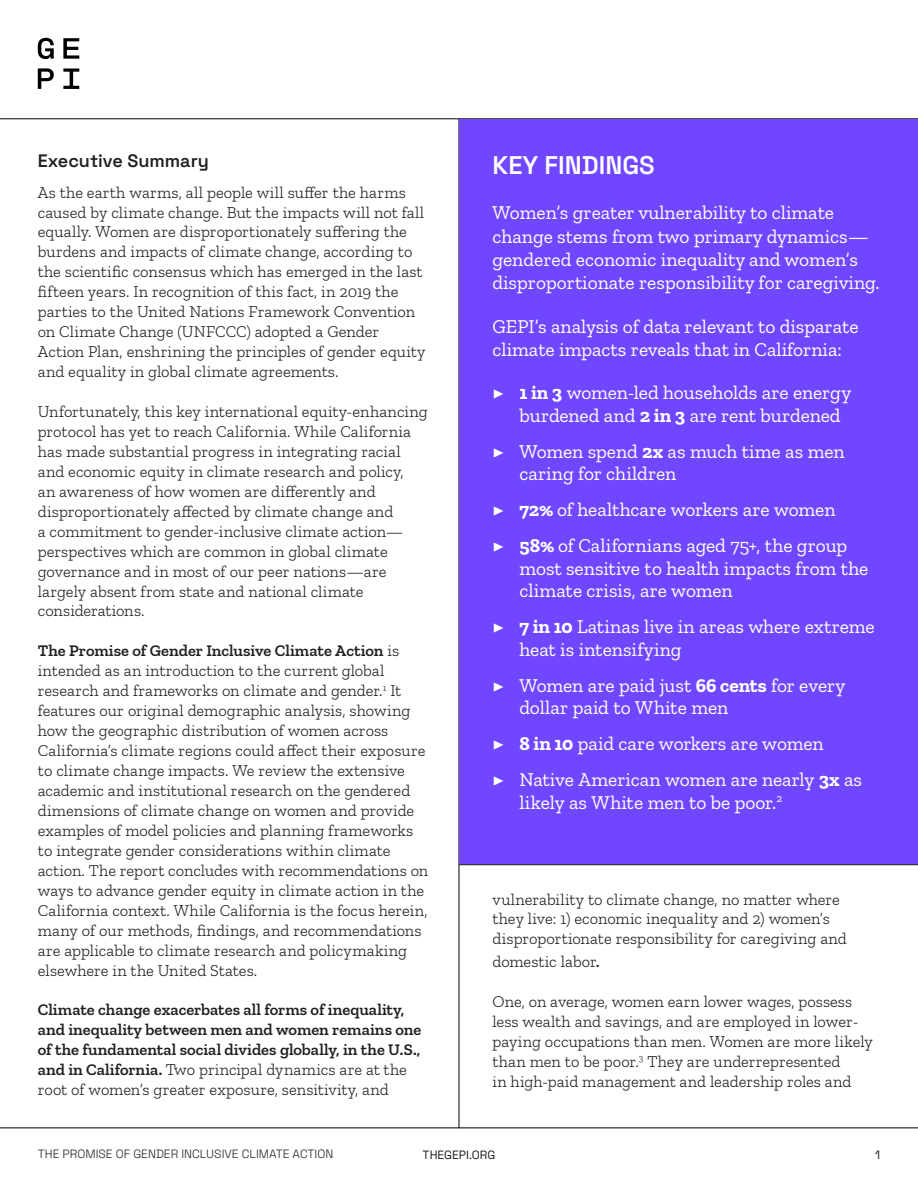
<style>
.page{position:relative;width:918px;height:1188px;background:#fff}
.page>*{position:absolute;margin:0;border:0;box-sizing:border-box;transform-origin:0 0}
.t1{font:600 25.5px "Space Grotesk";color:#fff}
.t2{font:19.5px/22.5px "Zilla Slab";color:#fff}
.t3{font:600 18px "Space Grotesk";color:#231f20}
.t4{font:300 16.5px/20px "Zilla Slab";color:#231f20}
.t5{font:600 16.5px/20px "Zilla Slab";color:#231f20}
.t6{font:300 12px "Space Grotesk";color:#231f20}
.s1{font-weight:600}
.s2{font-weight:300}
.s3{font-family:"Minion Pro"}
.s4{font-weight:700}
.s5{font-weight:400;font-size:19.5px}
</style>
<div class="page">
<svg style="left:38px;top:38px;width:16px;height:21px"></svg>
<svg style="left:38px;top:68px;width:16px;height:21px"></svg>
<svg style="left:63px;top:38px;width:16px;height:21px"></svg>
<svg style="left:63px;top:68px;width:16px;height:21px"></svg>
<hr style="left:0;top:119px;width:918px;height:1px;background:#000">
<hr style="left:0;top:1128px;width:918px;height:1px;background:#000">
<hr style="left:459px;top:119px;width:1px;height:1009px;background:#000">
<div style="left:459px;top:119px;width:459px;height:745px;background:#7047ff"></div>
<hr style="left:459px;top:864px;width:459px;height:1px;background:#000">
<p class="t3" style="left:38px;top:147px;width:173px">Executive Summary</p>
<p class="t4" style="left:38px;top:182px;width:389px">As the earth warms, all people will suffer the harms caused by climate change. But the impacts will not fall equally. Women are disproportionately suffering the burdens and impacts of climate change, according to the scientific consensus which has emerged in the last fifteen years. In recognition of this fact, in 2019 the parties to the United Nations Framework Convention on Climate Change (UNFCCC) adopted a Gender Action Plan, enshrining the principles of gender equity and equality in global climate agreements.</p>
<p class="t4" style="left:38px;top:402px;width:391px">Unfortunately, this key international equity-enhancing protocol has yet to reach California. While California has made substantial progress in integrating racial and economic equity in climate research and policy,<br>an awareness of how women are differently and disproportionately affected by climate change and<br>a commitment to gender-inclusive climate action— perspectives which are common in global climate governance and in most of our peer nations—are largely absent from state and national climate considerations.</p>
<p class="t4" style="left:38px;top:641px;width:392px"><span class="s1">The Promise of Gender Inclusive Climate Action</span> is intended as an introduction to the current global research and frameworks on climate and gender.<sup>1</sup> It features our original demographic analysis, showing how the geographic distribution of women across California’s climate regions could affect their exposure to climate change impacts. We review the extensive academic and institutional research on the gendered dimensions of climate change on women and provide examples of model policies and planning frameworks to integrate gender considerations within climate action. The report concludes with recommendations on ways to advance gender equity in climate action in the California context. While California is the focus herein, many of our methods, findings, and recommendations are applicable to climate research and policymaking elsewhere in the United States.</p>
<p class="t5" style="left:38px;top:1000px;width:385px">Climate change exacerbates all forms of inequality, and inequality between men and women remains one of the fundamental social divides globally, in the U.S., and in California. <span class="s2">Two principal dynamics are at the root of women’s greater exposure, sensitivity, and</span></p>
<p class="t1" style="left:492px;top:147px;width:164px">KEY FINDINGS</p>
<p class="t2" style="left:492px;top:201px;width:389px;line-height:23.4px">Women’s greater vulnerability to climate change stems from two primary dynamics— gendered economic inequality and women’s disproportionate responsibility for caregiving.</p>
<p class="t2" style="left:492px;top:315px;width:368px;line-height:23.4px">GEPI’s analysis of data relevant to disparate climate impacts reveals that in California:</p>
<p class="t2" style="left:519px;top:382px;width:333px;text-indent:-27px"><span class="s3">▶</span> <span class="s4">1 in 3</span> women-led households are energy burdened and <span class="s4">2 in 3</span> are rent burdened</p>
<p class="t2" style="left:519px;top:440px;width:327px;text-indent:-27px"><span class="s3">▶</span> Women spend <span class="s4">2x</span> as much time as men caring for children</p>
<p class="t2" style="left:492px;top:499px;width:345px"><span class="s3">▶</span> <span class="s4">72%</span> of healthcare workers are women</p>
<p class="t2" style="left:519px;top:535px;width:350px;text-indent:-27px"><span class="s3">▶</span> <span class="s4">58%</span> of Californians aged 75+, the group most sensitive to health impacts from the climate crisis, are women</p>
<p class="t2" style="left:519px;top:616px;width:357px;text-indent:-27px"><span class="s3">▶</span> <span class="s4">7 in 10</span> Latinas live in areas where extreme heat is intensifying</p>
<p class="t2" style="left:519px;top:674px;width:328px;text-indent:-27px"><span class="s3">▶</span> Women are paid just <span class="s4">66 cents</span> for every dollar paid to White men</p>
<p class="t2" style="left:492px;top:733px;width:333px"><span class="s3">▶</span> <span class="s4">8 in 10</span> paid care workers are women</p>
<p class="t2" style="left:519px;top:769px;width:344px;text-indent:-27px"><span class="s3">▶</span> Native American women are nearly <span class="s4">3x</span> as likely as White men to be poor.<sup>2</sup></p>
<p class="t4" style="left:492px;top:889px;width:356px">vulnerability to climate change, no matter where they live: 1) economic inequality and 2) women’s disproportionate responsibility for caregiving and</p>
<p class="t4" style="left:492px;top:952px;width:109px">domestic labor<span class="s5">.</span></p>
<p class="t4" style="left:492px;top:991px;width:382px">One, on average, women earn lower wages, possess less wealth and savings, and are employed in lower&shy;paying occupations than men. Women are more likely than men to be poor.<sup>3</sup> They are underrepresented<br>in high-paid management and leadership roles and</p>
<p class="t6" style="left:38px;top:1145px;width:297px">THE PROMISE OF GENDER INCLUSIVE CLIMATE ACTION</p>
<p class="t6" style="left:423px;top:1146px;width:74px">THEGEPI.ORG</p>
<p class="t6" style="left:875px;top:1146px;width:7px">1</p>
</div>
